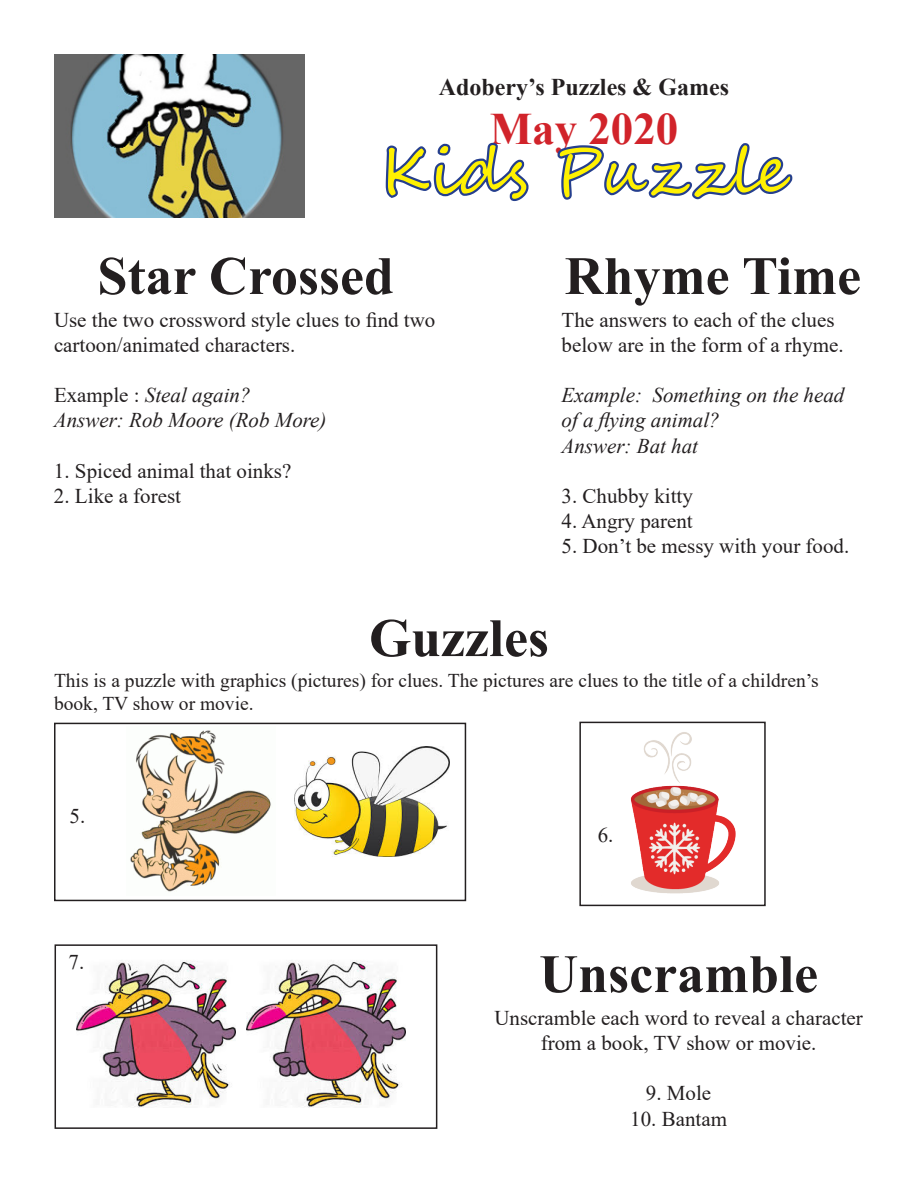
<style>
.page{position:relative;width:918px;height:1188px;background:#fff}
.page>*{position:absolute;margin:0;border:0;box-sizing:border-box;transform-origin:0 0}
.t1{font:63px "Segoe Script";color:#fff101}
.t2{font:700 54px "Times New Roman";color:#231f20}
.t3{font:700 45px "Times New Roman";color:#d1232a}
.t4{font:700 24px "Times New Roman";color:#231f20}
.t5{font:21px/25.2px "Times New Roman";color:#231f20}
.t6{font:italic 21px/25.2px "Times New Roman";color:#231f20}
.t7{font:19.5px/23.4px "Times New Roman";color:#231f20}
.s1{font-style:normal}
</style>
<div class="page">
<img style="left:54px;top:54px;width:250px;height:164px">
<svg style="left:385px;top:142px;width:144px;height:60px"></svg>
<svg style="left:557px;top:143px;width:236px;height:57px"></svg>
<img style="left:130px;top:730px;width:141px;height:162px">
<img style="left:295px;top:746px;width:154px;height:110px">
<img style="left:76px;top:960px;width:159px;height:147px">
<img style="left:247px;top:960px;width:158px;height:147px">
<img style="left:631px;top:732px;width:105px;height:162px">
<div style="left:54px;top:723px;width:412px;height:178px;border:2px solid #231f20"></div>
<div style="left:579px;top:722px;width:187px;height:184px;border:2px solid #231f20"></div>
<div style="left:55px;top:944px;width:382px;height:185px;border:2px solid #231f20"></div>
<p class="t4" style="left:439px;top:69px;width:292px">Adobery’s Puzzles &amp; Games</p>
<h3 class="t3" style="left:490px;top:97px;width:190px">May 2020</h3>
<h1 class="t1" style="left:380px;top:120px;width:409px">Kids Puzzle</h1>
<h2 class="t2" style="left:97px;top:237px;width:298px">Star Crossed</h2>
<p class="t5" style="left:54px;top:306px;width:383px">Use the two crossword style clues to find two cartoon/animated characters.</p>
<p class="t6" style="left:54px;top:382px;width:274px"><span class="s1">Example :</span> Steal again?<br>Answer: Rob Moore (Rob More)</p>
<p class="t5" style="left:54px;top:458px;width:239px">1. Spiced animal that oinks?</p>
<p class="t5" style="left:54px;top:483px;width:129px">2. Like a forest</p>
<h2 class="t2" style="left:565px;top:237px;width:298px">Rhyme Time</h2>
<p class="t5" style="left:562px;top:306px;width:284px">The answers to each of the clues below are in the form of a rhyme.</p>
<p class="t6" style="left:562px;top:382px;width:284px">Example: Something on the head of a flying animal?<br>Answer: Bat hat</p>
<p class="t5" style="left:562px;top:483px;width:133px">3. Chubby kitty</p>
<p class="t5" style="left:562px;top:508px;width:133px">4. Angry parent</p>
<p class="t5" style="left:562px;top:533px;width:289px">5. Don’t be messy with your food.</p>
<h2 class="t2" style="left:369px;top:599px;width:181px">Guzzles</h2>
<p class="t7" style="left:54px;top:668px;width:766px">This is a puzzle with graphics (pictures) for clues. The pictures are clues to the title of a children’s book, TV show or movie.</p>
<p class="t5" style="left:70px;top:803px;width:17px">5.</p>
<p class="t5" style="left:69px;top:949px;width:17px">7.</p>
<p class="t5" style="left:598px;top:822px;width:17px">6.</p>
<h2 class="t2" style="left:539px;top:935px;width:280px">Unscramble</h2>
<p class="t5" style="left:494px;top:1004px;width:370px;text-align:center">Unscramble each word to reveal a character from a book, TV show or movie.</p>
<p class="t5" style="left:646px;top:1080px;width:67px">9. Mole</p>
<p class="t5" style="left:630px;top:1105px;width:98px">10. Bantam</p>
</div>
